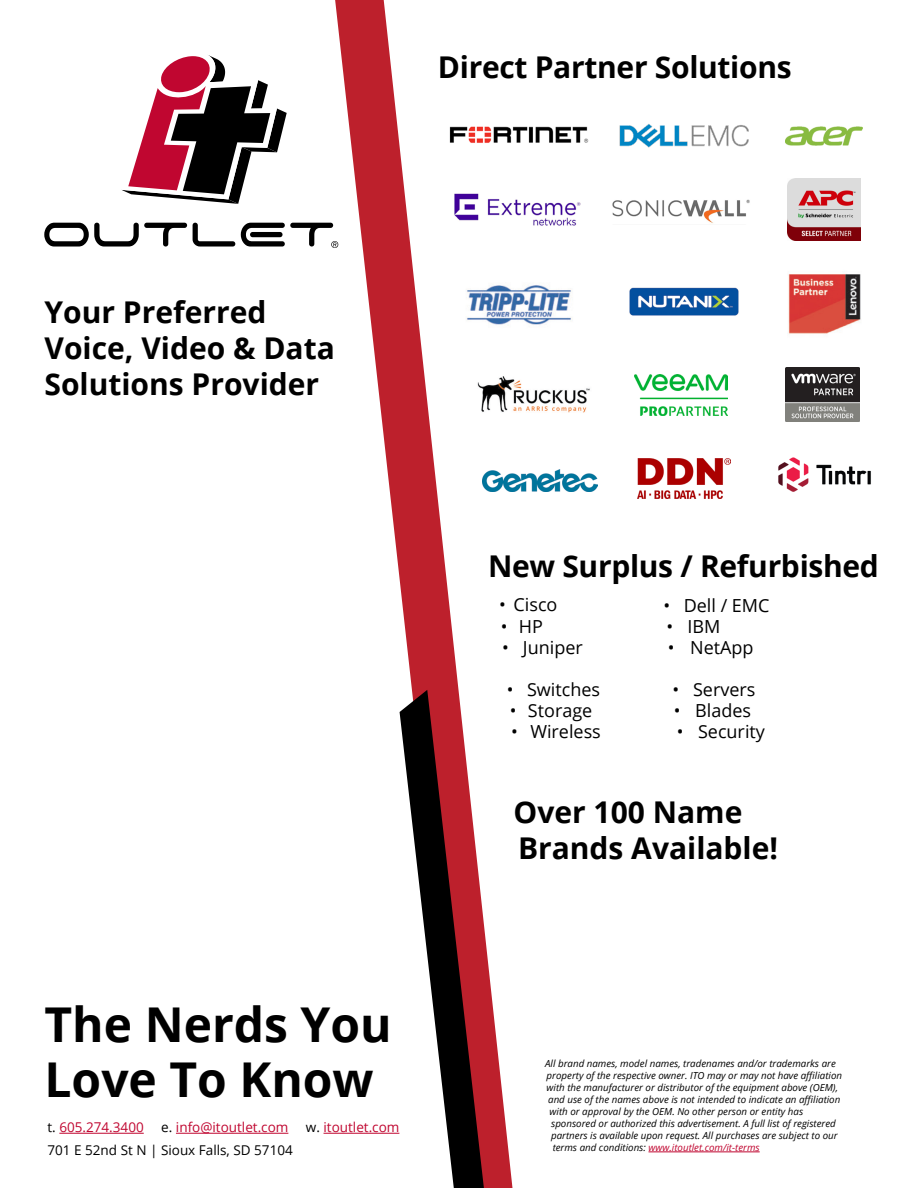
<style>
.page{position:relative;width:918px;height:1188px;background:#fff}
.page>*{position:absolute;margin:0;border:0;box-sizing:border-box;transform-origin:0 0}
.t1{font:700 48px/55.5px "Open Sans";color:#000}
.t2{font:700 30px/36px "Open Sans";color:#000}
.t3{font:18px/21px "Open Sans";color:#000}
.t4{font:13.5px "Open Sans";color:#c00630}
.t5{font:13.5px "Open Sans";color:#000}
.t6{font:italic 9.75px "Open Sans";color:#000}
.t7{font:italic 9.75px "Open Sans";color:#c00630}
.s1{color:#000}
</style>
<div class="page">
<svg style="left:335px;top:0;width:177px;height:1188px"></svg>
<svg style="left:400px;top:690px;width:84px;height:498px"></svg>
<hr style="left:59px;top:1133px;width:85px;height:1px;background:#c00630">
<hr style="left:176px;top:1133px;width:112px;height:1px;background:#c00630">
<hr style="left:324px;top:1133px;width:75px;height:1px;background:#c00630">
<hr style="left:648px;top:1152px;width:112px;height:1px;background:#c00630">
<img style="left:638px;top:459px;width:92px;height:40px">
<img style="left:619px;top:124px;width:130px;height:24px">
<img style="left:447px;top:123px;width:142px;height:23px">
<img style="left:787px;top:179px;width:74px;height:62px">
<img style="left:470px;top:373px;width:120px;height:43px">
<img style="left:612px;top:199px;width:138px;height:25px">
<img style="left:788px;top:274px;width:73px;height:60px">
<img style="left:785px;top:367px;width:74px;height:55px">
<img style="left:454px;top:189px;width:127px;height:40px">
<img style="left:465px;top:279px;width:108px;height:51px">
<svg style="left:122px;top:55px;width:165px;height:149px"></svg>
<svg style="left:44px;top:223px;width:143px;height:24px"></svg>
<svg style="left:193px;top:223px;width:42px;height:24px"></svg>
<svg style="left:241px;top:223px;width:97px;height:25px"></svg>
<img style="left:629px;top:287px;width:110px;height:29px">
<img style="left:482px;top:469px;width:115px;height:22px">
<img style="left:785px;top:126px;width:78px;height:20px">
<img style="left:778px;top:457px;width:93px;height:35px">
<img style="left:635px;top:374px;width:93px;height:42px">
<h2 class="t2" style="left:438px;top:48px;width:355px">Direct Partner Solutions</h2>
<h2 class="t2" style="left:45px;top:293px;width:292px">Your Preferred<br>Voice, Video &amp; Data<br>Solutions Provider</h2>
<h1 class="t1" style="left:45px;top:995px;width:349px">The Nerds You<br>Love To Know</h1>
<h3 class="t4" style="left:48px;top:1118px;width:98px"><span class="s1">t.</span> 605.274.3400</h3>
<h3 class="t4" style="left:161px;top:1118px;width:129px"><span class="s1">e.</span> info@itoutlet.com</h3>
<h3 class="t4" style="left:306px;top:1118px;width:95px"><span class="s1">w.</span> itoutlet.com</h3>
<h3 class="t5" style="left:48px;top:1141px;width:247px">701 E 52nd St N | Sioux Falls, SD 57104</h3>
<h2 class="t2" style="left:488px;top:547px;width:392px">New Surplus / Refurbished</h2>
<h3 class="t3" style="left:499px;top:594px;width:60px">• Cisco</h3>
<h3 class="t3" style="left:501px;top:615px;width:44px">• HP</h3>
<h3 class="t3" style="left:502px;top:636px;width:82px">• Juniper</h3>
<h3 class="t3" style="left:507px;top:678px;width:95px">• Switches</h3>
<h3 class="t3" style="left:510px;top:699px;width:84px">• Storage •</h3>
<h3 class="t3" style="left:663px;top:594px;width:108px">• Dell / EMC</h3>
<h3 class="t3" style="left:666px;top:615px;width:55px">• IBM</h3>
<h3 class="t3" style="left:668px;top:636px;width:87px">• NetApp</h3>
<h3 class="t3" style="left:672px;top:678px;width:84px">• Servers</h3>
<h3 class="t3" style="left:674px;top:699px;width:79px">• Blades</h3>
<h3 class="t3" style="left:677px;top:720px;width:90px">• Security</h3>
<h3 class="t3" style="left:530px;top:720px;width:72px">Wireless</h3>
<h2 class="t2" style="left:514px;top:793px;width:266px">Over 100 Name<br>Brands Available!</h2>
<p class="t6" style="left:545px;top:1057px;width:292px">All brand names, model names, tradenames and/or trademarks are</p>
<p class="t6" style="left:547px;top:1069px;width:297px">property of the respective owner. ITO may or may not have affiliation</p>
<p class="t6" style="left:547px;top:1081px;width:293px">with the manufacturer or distributor of the equipment above (OEM),</p>
<p class="t6" style="left:548px;top:1093px;width:294px">and use of the names above is not intended to indicate an affiliation</p>
<p class="t6" style="left:550px;top:1105px;width:255px">with or approval by the OEM. No other person or entity has</p>
<p class="t6" style="left:551px;top:1117px;width:286px">sponsored or authorized this advertisement. A full list of registered</p>
<p class="t6" style="left:551px;top:1129px;width:288px">partners is available upon request. All purchases are subject to our</p>
<p class="t7" style="left:553px;top:1141px;width:209px"><span class="s1">terms and conditions:</span> www.itoutlet.com/it-terms</p>
</div>
